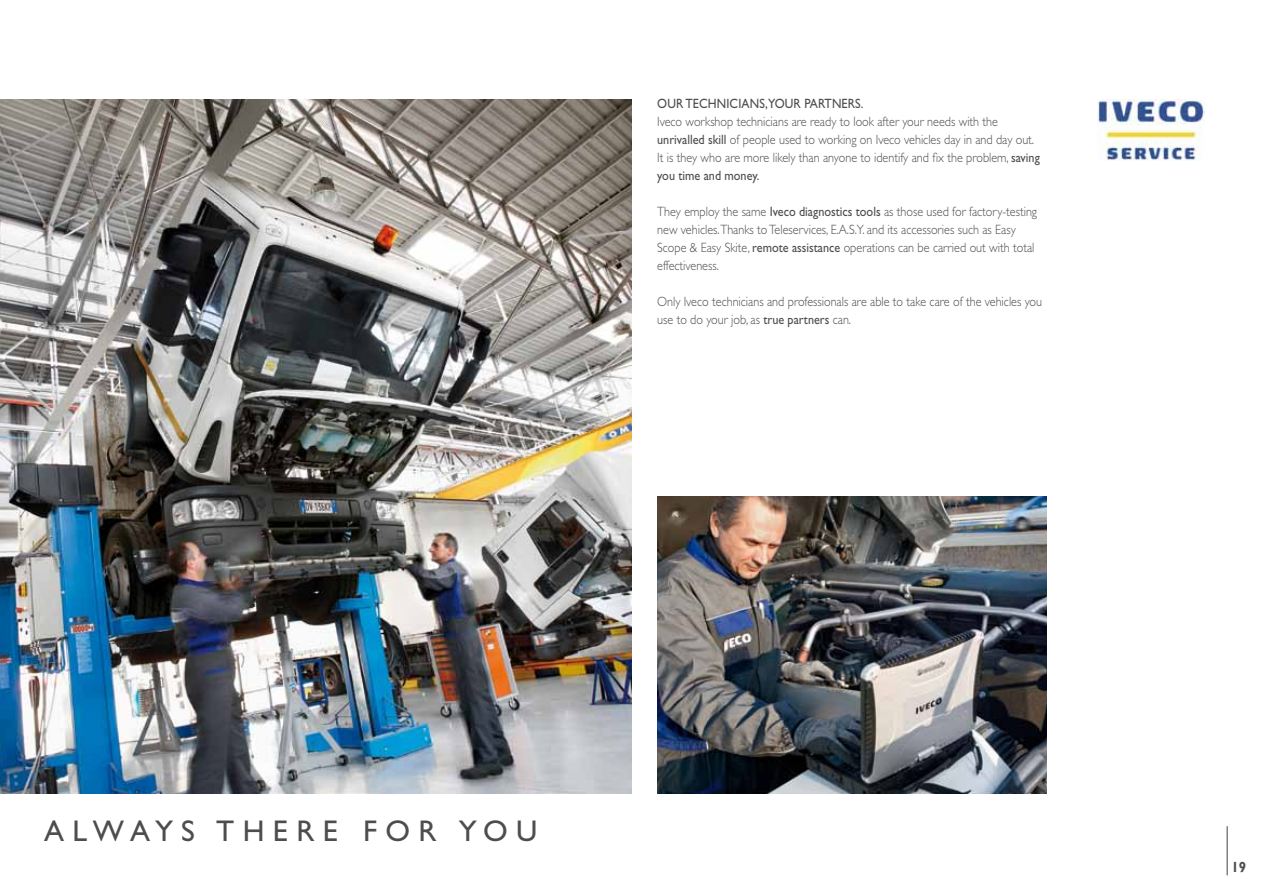
<style>
.page{position:relative;width:1263px;height:893px;background:#fff}
.page>*{position:absolute;margin:0;border:0;box-sizing:border-box;transform-origin:0 0}
.t1{font:30px "Gill Sans Std";letter-spacing:.28em;color:#4d4d4d}
.t2{font:700 14.85px "Gill Sans Std";color:#4d4d4d;scale:.9 1}
.t3{font:300 13.5px/18px "Gill Sans Std";color:#4d4d4d;scale:.9 1}
.t4{font:13.5px "Gill Sans Std";color:#4d4d4d;scale:.9 1}
.s1{font-weight:400}
</style>
<div class="page">
<hr style="left:1226px;top:826px;width:2px;height:49px;background:#4d4d4d">
<img style="left:0;top:99px;width:631px;height:694px">
<img style="left:657px;top:496px;width:390px;height:297px">
<img style="left:1097px;top:100px;width:107px;height:60px">
<p class="t4" style="left:657px;top:96px;width:41px">Our technicians</p>
<p class="t4" style="left:765px;top:96px;width:14px">,your</p>
<p class="t4" style="left:804px;top:96px;width:9px">partners</p>
<p class="t4" style="left:861px;top:96px;width:4px">.</p>
<p class="t3" style="left:657px;top:113px;width:427px">Iveco workshop technicians are ready to look after your needs with the <span class="s1">unrivalled skill</span> of people used to working on Iveco vehicles day in and day out.<br>It is they who are more likely than anyone to identify and fix the problem, <span class="s1">saving you time and money.</span></p>
<p class="t3" style="left:657px;top:203px;width:424px">They employ the same <span class="s1">Iveco diagnostics tools</span> as those used for factory-testing new vehicles.Thanks to Teleservices, E.A.S.Y. and its accessories such as Easy Scope &amp; Easy Skite, <span class="s1">remote assistance</span> operations can be carried out with total effectiveness.</p>
<p class="t3" style="left:657px;top:293px;width:429px">Only Iveco technicians and professionals are able to take care of the vehicles you use to do your job, as <span class="s1">true partners</span> can.</p>
<h1 class="t1" style="left:44px;top:814px;width:495px">ALWAYS THERE FOR YOU</h1>
<p class="t2" style="left:1231px;top:858px;width:18px">19</p>
</div>
